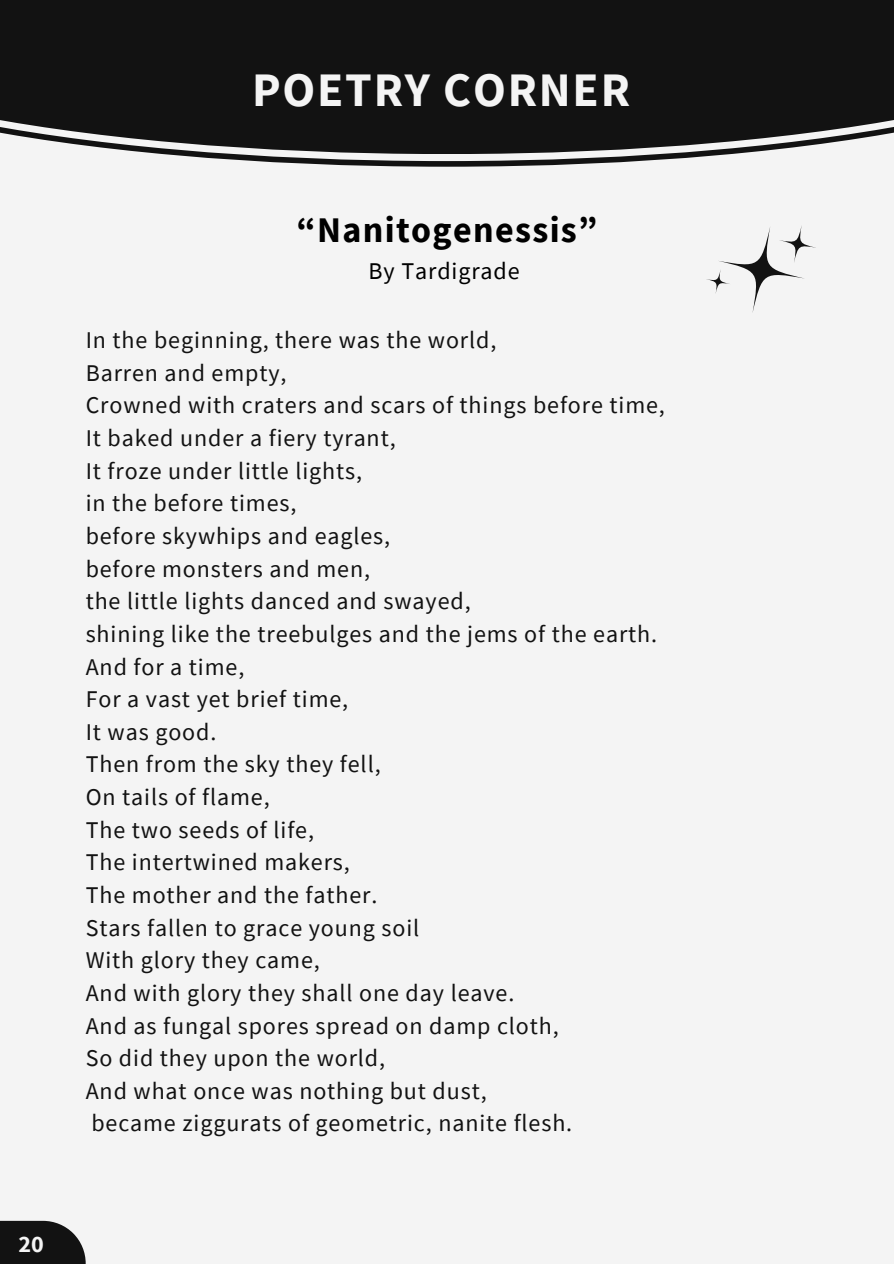
<style>
.page{position:relative;width:894px;height:1264px;background:#fff}
.page>*{position:absolute;margin:0;border:0;box-sizing:border-box;transform-origin:0 0}
.t1{font:700 48px "Source Sans Pro";letter-spacing:.035em;color:#f4f4f4}
.t2{font:700 36px "Source Sans Pro";letter-spacing:.035em;color:#000}
.t3{font:24px "Source Sans Pro";letter-spacing:.035em;color:#121212}
.t4{font:24px "Source Sans Pro";letter-spacing:.035em;color:#000}
.t5{font:700 24px "Source Sans Pro";color:#f4f4f4}
</style>
<div class="page">
<div style="left:0;top:0;width:893px;height:1263px;background:#f4f4f4"></div>
<div style="left:0;top:1220px;width:86px;height:43px;background:#121212"></div>
<svg style="left:0;top:0;width:893px;height:167px;background:#2a2a2a"></svg>
<svg style="left:708px;top:226px;width:108px;height:87px"></svg>
<p class="t1" style="left:252px;top:58px;width:379px">POETRY CORNER</p>
<p class="t5" style="left:18px;top:1227px;width:27px">20</p>
<p class="t2" style="left:296px;top:206px;width:302px">“Nanitogenessis”</p>
<p class="t4" style="left:368px;top:255px;width:152px">By Tardigrade</p>
<h1 class="t3" style="left:86px;top:324px;width:412px">In the beginning, there was the world,</h1>
<h2 class="t3" style="left:86px;top:357px;width:202px">Barren and empty,</h2>
<p class="t3" style="left:86px;top:390px;width:580px">Crowned with craters and scars of things before time,</p>
<p class="t3" style="left:86px;top:422px;width:311px">It baked under a fiery tyrant,</p>
<p class="t3" style="left:86px;top:455px;width:278px">It froze under little lights,</p>
<p class="t3" style="left:86px;top:487px;width:212px">in the before times,</p>
<p class="t3" style="left:86px;top:520px;width:306px">before skywhips and eagles,</p>
<p class="t3" style="left:86px;top:553px;width:286px">before monsters and men,</p>
<p class="t3" style="left:86px;top:585px;width:386px">the little lights danced and swayed,</p>
<p class="t3" style="left:86px;top:618px;width:573px">shining like the treebulges and the jems of the earth.</p>
<p class="t3" style="left:86px;top:651px;width:160px">And for a time,</p>
<p class="t3" style="left:86px;top:683px;width:264px">For a vast yet brief time,</p>
<p class="t3" style="left:86px;top:716px;width:132px">It was good.</p>
<p class="t3" style="left:86px;top:748px;width:296px">Then from the sky they fell,</p>
<p class="t3" style="left:86px;top:781px;width:185px">On tails of flame,</p>
<p class="t3" style="left:86px;top:814px;width:230px">The two seeds of life,</p>
<p class="t3" style="left:86px;top:846px;width:266px">The intertwined makers,</p>
<p class="t3" style="left:86px;top:879px;width:293px">The mother and the father.</p>
<p class="t3" style="left:86px;top:912px;width:335px">Stars fallen to grace young soil</p>
<p class="t3" style="left:86px;top:944px;width:235px">With glory they came,</p>
<p class="t3" style="left:86px;top:977px;width:430px">And with glory they shall one day leave.</p>
<p class="t3" style="left:86px;top:1009px;width:474px">And as fungal spores spread on damp cloth,</p>
<p class="t3" style="left:86px;top:1042px;width:301px">So did they upon the world,</p>
<p class="t3" style="left:86px;top:1075px;width:402px">And what once was nothing but dust,</p>
<p class="t3" style="left:91px;top:1107px;width:482px">became ziggurats of geometric, nanite flesh.</p>
</div>
